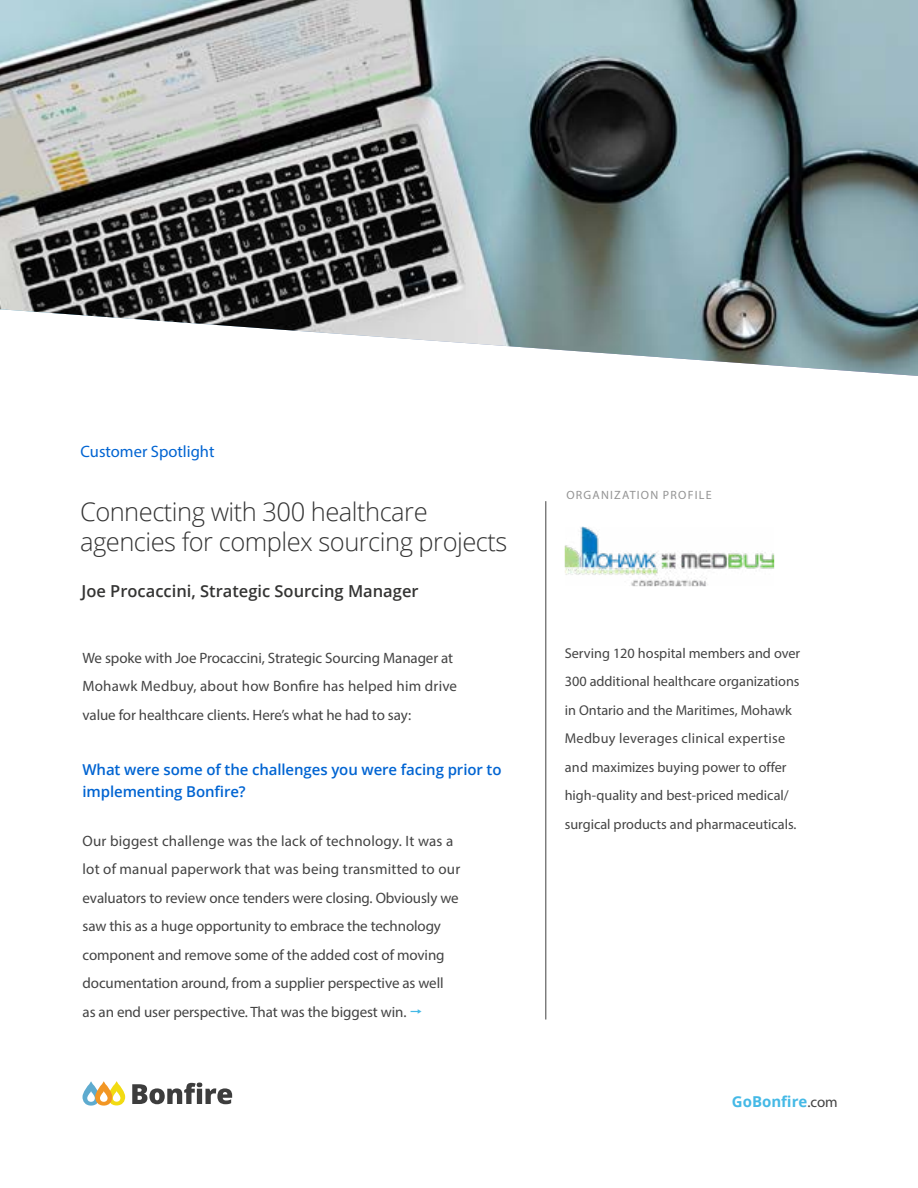
<style>
.page{position:relative;width:918px;height:1188px;background:#fff}
.page>*{position:absolute;margin:0;border:0;box-sizing:border-box;transform-origin:0 0}
.t1{font:300 25.5px/30px "Open Sans";letter-spacing:-.02em;color:#333}
.t2{font:600 16.5px "Open Sans";color:#343433}
.t3{font:16.5px "Myriad Pro";color:#0064d2}
.t4{font:15px/28.5px "Myriad Pro";letter-spacing:-.005em;color:#434343}
.t5{font:600 15px/22.5px "Open Sans";letter-spacing:-.005em;color:#0064d2}
.t6{font:700 15px "Open Sans";color:#45b9e6}
.t7{font:14.25px/28.5px "Myriad Pro";color:#444}
.t8{font:12px "Myriad Pro";letter-spacing:.1em;color:#949494}
.s1{color:#434343}
.s2{font-family:"Myriad Pro";font-weight:400;color:#424242}
</style>
<div class="page">
<hr style="left:546px;top:501px;width:1px;height:519px;background:#424242">
<img style="left:565px;top:527px;width:209px;height:59px">
<svg style="left:132px;top:1083px;width:100px;height:21px"></svg>
<svg style="left:83px;top:1081px;width:42px;height:25px"></svg>
<img style="left:0;top:0;width:918px;height:376px">
<p class="t3" style="left:81px;top:442px;width:135px">Customer Spotlight</p>
<h1 class="t1" style="left:80px;top:496px;width:429px">Connecting with 300 healthcare agencies for complex sourcing projects</h1>
<p class="t2" style="left:82px;top:580px;width:339px">Joe Procaccini, Strategic Sourcing Manager</p>
<p class="t4" style="left:83px;top:643px;width:376px">We spoke with Joe Procaccini, Strategic Sourcing Manager at<br>Mohawk Medbuy, about how Bonfire has helped him drive value for healthcare clients. Here’s what he had to say:</p>
<p class="t5" style="left:83px;top:758px;width:421px">What were some of the challenges you were facing prior to implementing Bonfire?</p>
<p class="t4" style="left:83px;top:826px;width:379px">Our biggest challenge was the lack of technology. It was a lot of manual paperwork that was being transmitted to our evaluators to review once tenders were closing. Obviously we saw this as a huge opportunity to embrace the technology component and remove some of the added cost of moving documentation around, from a supplier perspective as well as an end user perspective. That was the biggest win.</p>
<p class="t8" style="left:566px;top:488px;width:147px">ORGANIZATION PROFILE</p>
<p class="t7" style="left:565px;top:639px;width:237px"><span class="s1">S</span>erving 120 hospital members and over 300 additional healthcare organizations in Ontario and the Maritimes, Mohawk Medbuy leverages clinical expertise and maximizes buying power to offer high-quality and best-priced medical/ surgical products and pharmaceutical<span class="s1">s.</span></p>
<p class="t6" style="left:732px;top:1091px;width:107px">GoBonfire<span class="s2">.com</span></p>
</div>
